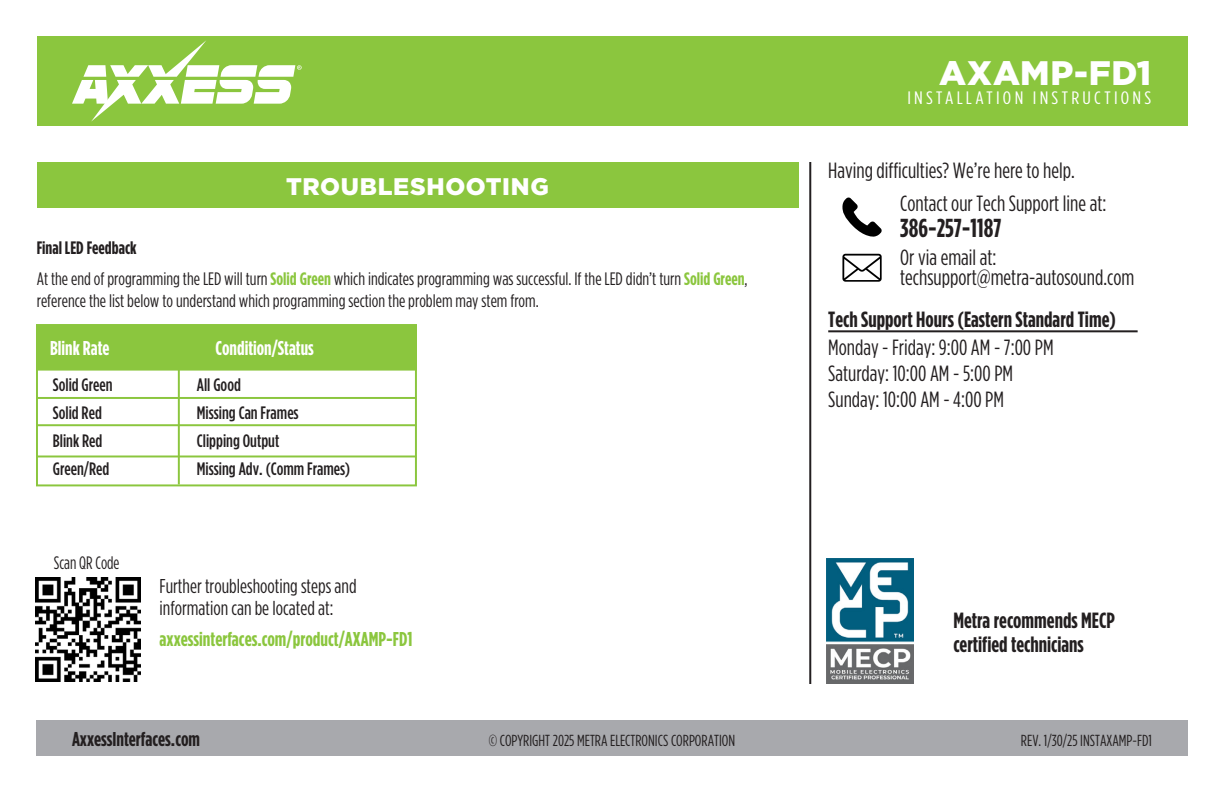
<style>
.page{position:relative;width:1224px;height:792px;background:#fff}
.page>*{position:absolute;margin:0;border:0;box-sizing:border-box;transform-origin:0 0}
.t1{font:900 34px "Gotham";letter-spacing:.015em;color:#fff}
.t2{font:700 26px "Gotham Condensed";color:#231f20}
.t3{font:900 24px "Gotham";letter-spacing:.03em;color:#fff}
.t4{font:22px/26px "Gotham Condensed";color:#231f20}
.t5{font:700 22px/24px "Gotham Condensed";color:#231f20}
.t6{font:20px/22px "Gotham Condensed";color:#231f20}
.t7{font:700 20px "Gotham Condensed";color:#8bc63e}
.t8{font:700 20px "Gotham Condensed";color:#fff}
.t9{font:700 20px "Gotham Condensed";color:#231f20}
.t10{font:18px/31px "Gotham Condensed";color:#231f20}
.t11{font:500 18px "Gotham Condensed";color:#231f20}
.t12{font:18px "Gotham Condensed";letter-spacing:.16em;color:#fff;scale:1.14 1}
.t13{font:18px "Gotham Condensed";color:#231f20;scale:.94 1}
.t14{font:16px "Gotham Condensed";color:#231f20}
.s1{font-weight:700}
.s2{font-weight:700;color:#8bc63e}
</style>
<div class="page">
<div style="left:36px;top:720px;width:1152px;height:36px;background:#a8a9ad"></div>
<hr style="left:809px;top:162px;width:2px;height:522px;background:#231f20">
<div style="left:37px;top:36px;width:1150px;height:90px;background:#8bc63e"></div>
<svg style="left:72px;top:40px;width:230px;height:82px"></svg>
<hr style="left:828px;top:330px;width:310px;height:2px;background:#231f20">
<svg style="left:842px;top:198px;width:40px;height:39px"></svg>
<svg style="left:842px;top:254px;width:40px;height:28px"></svg>
<img style="left:827px;top:558px;width:86px;height:126px">
<div style="left:36px;top:324px;width:381px;height:47px;background:#8bc63e;border:2px solid #8bc63e"></div>
<div style="left:37px;top:162px;width:761px;height:45px;background:#8bc63e"></div>
<div style="left:36px;top:324px;width:381px;height:162px;border:2px solid #8bc63e"></div>
<hr style="left:37px;top:397px;width:379px;height:2px;background:#8bc63e">
<hr style="left:37px;top:424px;width:379px;height:2px;background:#8bc63e">
<hr style="left:37px;top:456px;width:379px;height:1px;background:#8bc63e">
<hr style="left:178px;top:367px;width:2px;height:117px;background:#8bc63e">
<img style="left:36px;top:577px;width:105px;height:105px">
<h1 class="t1" style="left:939px;top:53px;width:214px">AXAMP-FD1</h1>
<h3 class="t3" style="left:286px;top:172px;width:264px">TROUBLESHOOTING</h3>
<p class="t10" style="left:37px;top:232px;width:712px"><span class="s1">Final LED Feedback<br></span>At the end of programming the LED will turn <span class="s2">Solid Green</span> which indicates programming was successful. If the LED didn’t turn <span class="s2">Solid Green</span>,</p>
<p class="t10" style="left:37px;top:285px;width:504px">reference the list below to understand which programming section the problem may stem from.</p>
<p class="t8" style="left:50px;top:337px;width:61px">Blink Rate</p>
<p class="t8" style="left:216px;top:337px;width:100px">Condition/Status</p>
<p class="t11" style="left:53px;top:375px;width:61px">Solid Green</p>
<p class="t11" style="left:197px;top:375px;width:46px">All Good</p>
<p class="t11" style="left:53px;top:403px;width:51px">Solid Red</p>
<p class="t11" style="left:197px;top:403px;width:103px">Missing Can Frames</p>
<p class="t11" style="left:53px;top:431px;width:51px">Blink Red</p>
<p class="t11" style="left:197px;top:431px;width:84px">Clipping Output</p>
<p class="t11" style="left:53px;top:459px;width:58px">Green/Red</p>
<p class="t11" style="left:197px;top:459px;width:155px">Missing Adv. (Comm Frames)</p>
<p class="t13" style="left:54px;top:553px;width:71px">Scan QR Code</p>
<p class="t6" style="left:160px;top:575px;width:199px">Further troubleshooting steps and information can be located at:</p>
<p class="t7" style="left:160px;top:628px;width:254px">axxessinterfaces.com/product/AXAMP-FD1</p>
<p class="t12" style="left:907px;top:88px;width:215px">INSTALLATION INSTRUCTIONS</p>
<p class="t4" style="left:900px;top:153px;width:208px;line-height:33px;text-indent:-72px">Having difficulties? We’re here to help.<br>Contact our Tech Support line at:</p>
<h2 class="t2" style="left:900px;top:213px;width:103px">386-257-1187</h2>
<p class="t4" style="left:900px;top:247px;width:236px;line-height:20px">Or via email at: techsupport@metra-autosound.com</p>
<p class="t5" style="left:828px;top:306px;width:289px">Tech Support Hours (Eastern Standard Time)</p>
<p class="t4" style="left:828px;top:334px;width:227px">Monday - Friday: 9:00 AM - 7:00 PM<br>Saturday: 10:00 AM - 5:00 PM<br>Sunday: 10:00 AM - 4:00 PM</p>
<p class="t5" style="left:953px;top:608px;width:163px">Metra recommends MECP certified technicians</p>
<p class="t9" style="left:72px;top:728px;width:130px">AxxessInterfaces.com</p>
<p class="t14" style="left:489px;top:732px;width:248px">© COPYRIGHT 2025 METRA ELECTRONICS CORPORATION</p>
<p class="t14" style="left:1021px;top:732px;width:133px">REV. 1/30/25 INSTAXAMP-FD1</p>
</div>
